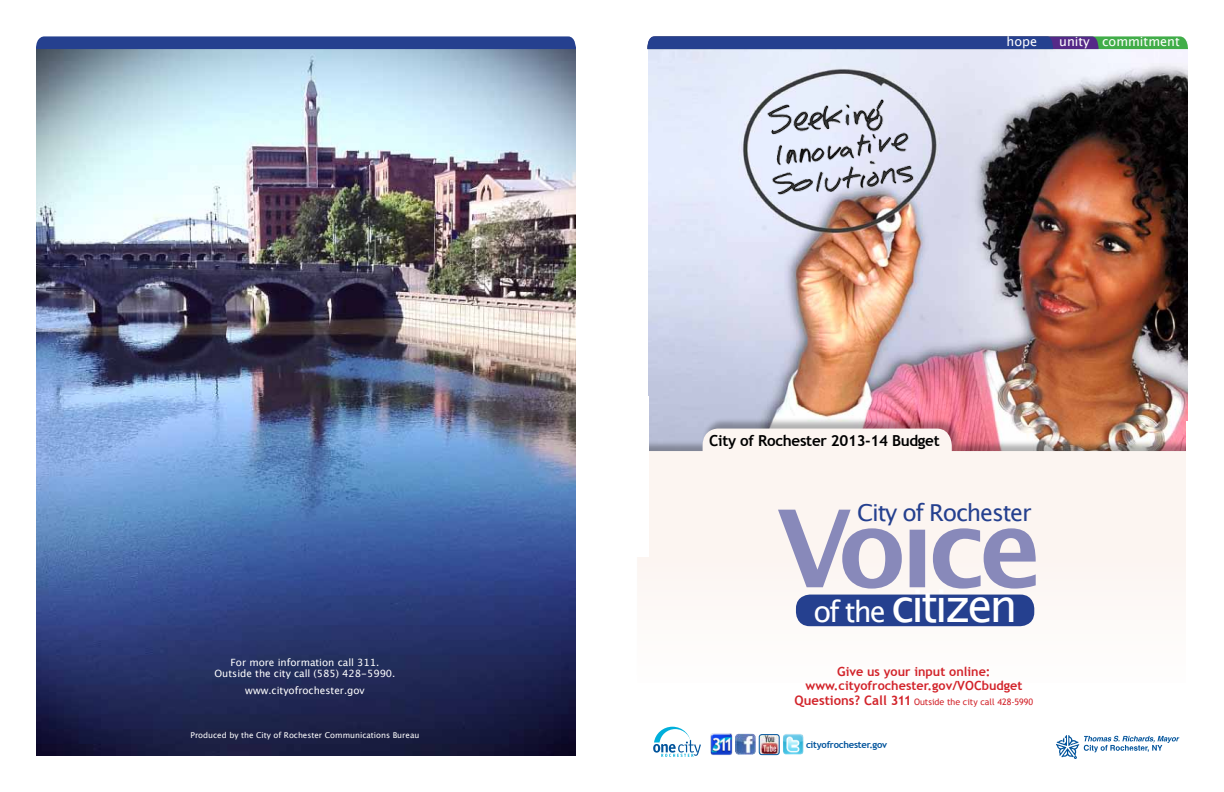
<style>
.page{position:relative;width:1224px;height:792px;background:#fff}
.page>*{position:absolute;margin:0;border:0;box-sizing:border-box;transform-origin:0 0}
.t1{font:45.3px "Lucida Grande";letter-spacing:-.07em;color:#fff}
.t2{font:23.4px "Lucida Grande";letter-spacing:-.05em;color:#25408f}
.t3{font:700 15.2px "Trebuchet MS";letter-spacing:-.02em;color:#000}
.t4{font:12.7px "Lucida Grande";color:#fff}
.t5{font:700 12.6px/14.3px "Trebuchet MS";color:#d2232a;text-align:center}
.t6{font:10px/11px "Lucida Grande";color:#fff;text-align:center}
.t7{font:700 9.5px "Trebuchet MS";letter-spacing:-.025em;color:#00539b}
.t8{font:8.9px "Trebuchet MS";color:#d2232a}
.t9{font:8px "Lucida Grande";color:#fff}
.s1{font-size:29px}
.s2{font-weight:700;font-size:13.1px}
</style>
<div class="page">
<img style="left:648px;top:49px;width:540px;height:369px">
<img style="left:740px;top:80px;width:184px;height:139px">
<div style="left:636px;top:418px;width:572px;height:265px;background:#000;opacity:.3"></div>
<svg style="left:649px;top:429px;width:538px;height:125px;fill:#fcf5f1"></svg>
<div style="left:632px;top:554px;width:572px;height:158px;background:#fff"></div>
<svg style="left:653px;top:727px;width:48px;height:30px"></svg>
<svg style="left:1056px;top:735px;width:123px;height:24px"></svg>
<img style="left:710px;top:733px;width:46px;height:22px">
<img style="left:783px;top:734px;width:21px;height:21px">
<img style="left:759px;top:736px;width:19px;height:19px">
<div style="left:759px;top:734px;width:21px;height:21px;border:1px solid #00539b;border-radius:3px"></div>
<div style="left:632px;top:396px;width:17px;height:161px;background:#fff"></div>
<div style="left:1187px;top:421px;width:24px;height:264px;background:#fff"></div>
<div style="left:796px;top:595px;width:238px;height:31px;background:#25408f;border-radius:14px"></div>
<svg style="left:778px;top:510px;width:258px;height:79px"></svg>
<svg style="left:647px;top:36px;width:541px;height:13px;background:#325384"></svg>
<img style="left:36px;top:49px;width:540px;height:707px">
<svg style="left:36px;top:36px;width:540px;height:13px;background:#2d4793"></svg>
<p class="t6" style="left:215px;top:657px;width:182px">For more information call 311.<br>Outside the city call (585) 428-5990.</p>
<p class="t6" style="left:245px;top:685px;width:121px">www.cityofrochester.gov</p>
<p class="t9" style="left:191px;top:730px;width:230px">Produced by the City of Rochester Communications Bureau</p>
<p class="t4" style="left:1007px;top:34px;width:32px">hope</p>
<p class="t4" style="left:1059px;top:34px;width:122px">unity commitment</p>
<h3 class="t3" style="left:709px;top:431px;width:232px">City of Rochester 2013-14 Budget</h3>
<h2 class="t2" style="left:857px;top:499px;width:176px">City of Rochester</h2>
<h1 class="t1" style="left:813px;top:580px;width:206px"><span class="s1">of the</span> citizen</h1>
<p class="t5" style="left:805px;top:664px;width:218px">Give us your input online: www.cityofrochester.gov/VOCbudget</p>
<p class="t8" style="left:795px;top:696px;width:240px"><span class="s2">Questions? Call 311</span> Outside the city call 428-5990</p>
<p class="t7" style="left:806px;top:738px;width:83px">cityofrochester.gov</p>
</div>
